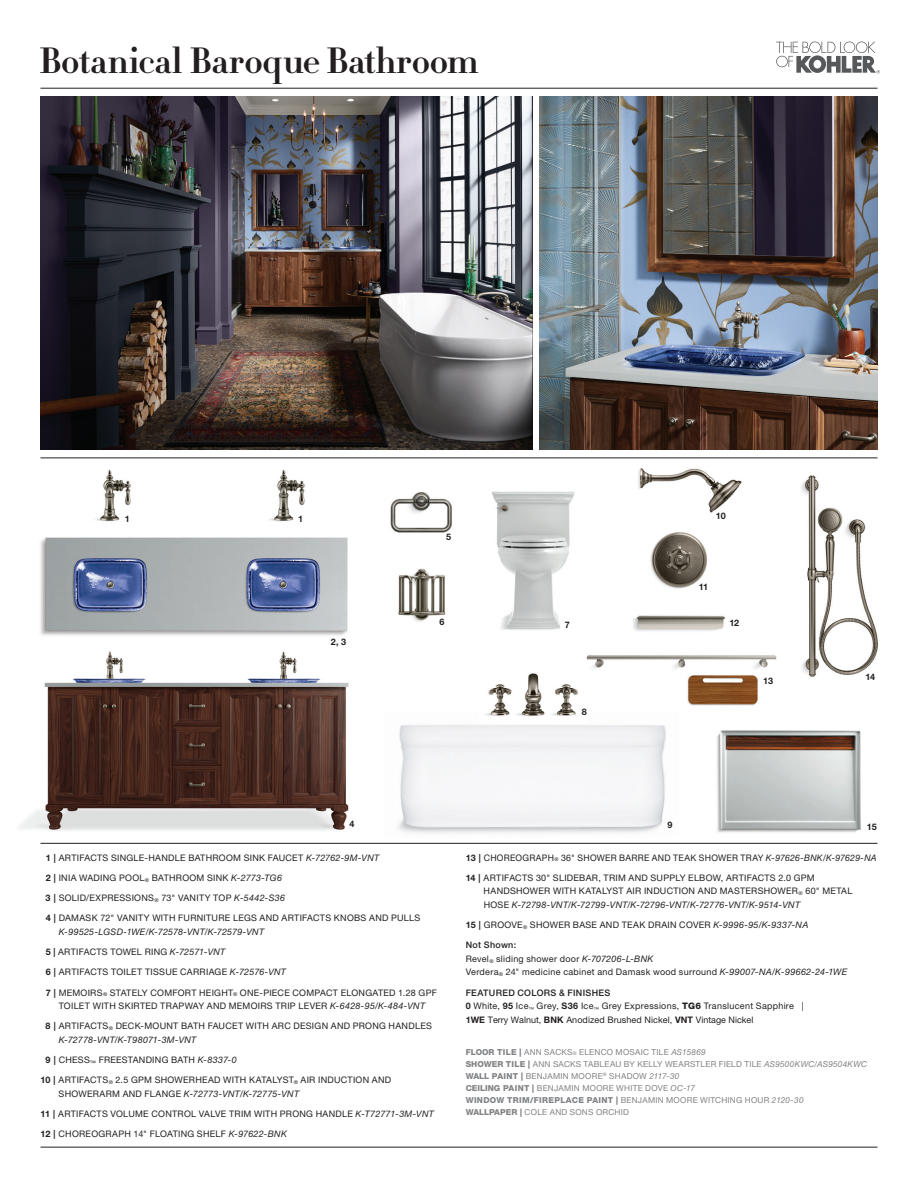
<style>
.page{position:relative;width:918px;height:1188px;background:#fff}
.page>*{position:absolute;margin:0;border:0;box-sizing:border-box;transform-origin:0 0}
.t1{font:700 36px "HTF Didot B06";letter-spacing:-.015em;color:#231f20}
.t2{font:9px/13.5px "Helvetica Neue LT Pro";letter-spacing:.03em;color:#231f20}
.t3{font:700 9px "Helvetica Neue LT Pro";letter-spacing:-.01em;color:#231f20}
.t4{font:8.25px/12px "Helvetica Neue LT Pro";letter-spacing:.03em;color:#808285}
.s1{font-weight:700}
.s2{font-style:italic}
.s3{font-weight:500}
.s4{font-weight:800}
.s5{font-size:4.8px}
</style>
<div class="page">
<img style="left:40px;top:97px;width:492px;height:353px">
<hr style="left:40px;top:88px;width:838px;height:1px;background:#231f20">
<hr style="left:40px;top:1147px;width:838px;height:1px;background:#231f20">
<hr style="left:40px;top:458px;width:838px;height:1px;background:#231f20">
<svg style="left:776px;top:42px;width:104px;height:32px"></svg>
<img style="left:539px;top:96px;width:339px;height:354px">
<img style="left:399px;top:725px;width:181px;height:70px">
<img style="left:580px;top:725px;width:86px;height:108px">
<img style="left:398px;top:795px;width:182px;height:38px">
<img style="left:717px;top:730px;width:144px;height:103px">
<img style="left:633px;top:615px;width:93px;height:16px">
<img style="left:492px;top:491px;width:83px;height:139px">
<hr style="left:40px;top:843px;width:837px;height:1px;background:#231f20">
<hr style="left:150px;top:441px;width:183px;height:1px;background:#231f20">
<svg style="left:129px;top:426px;width:14px;height:13px"></svg>
<img style="left:485px;top:673px;width:93px;height:43px">
<img style="left:638px;top:468px;width:104px;height:45px">
<img style="left:801px;top:475px;width:77px;height:202px">
<img style="left:577px;top:655px;width:200px;height:24px">
<img style="left:680px;top:671px;width:84px;height:35px">
<img style="left:650px;top:532px;width:58px;height:57px">
<img style="left:390px;top:492px;width:62px;height:41px">
<img style="left:95px;top:469px;width:36px;height:53px">
<img style="left:40px;top:537px;width:308px;height:99px">
<svg style="left:183px;top:561px;width:3px;height:6px"></svg>
<img style="left:19px;top:651px;width:330px;height:180px">
<img style="left:269px;top:469px;width:36px;height:53px">
<img style="left:398px;top:568px;width:48px;height:53px">
<h1 class="t1" style="left:39px;top:33px;width:441px">Botanical Baroque Bathroom</h1>
<p class="t3" style="left:125px;top:513px;width:7px">1</p>
<p class="t3" style="left:298px;top:513px;width:7px">1</p>
<p class="t3" style="left:331px;top:636px;width:17px">2, 3</p>
<p class="t3" style="left:446px;top:532px;width:7px">5</p>
<p class="t3" style="left:440px;top:616px;width:7px">6</p>
<p class="t3" style="left:565px;top:619px;width:7px">7</p>
<p class="t3" style="left:582px;top:706px;width:7px">8</p>
<p class="t3" style="left:716px;top:510px;width:11px">10</p>
<p class="t3" style="left:699px;top:581px;width:11px">11</p>
<p class="t3" style="left:729px;top:617px;width:11px">12</p>
<p class="t3" style="left:763px;top:675px;width:11px">13</p>
<p class="t3" style="left:350px;top:819px;width:7px">4</p>
<p class="t3" style="left:668px;top:819px;width:7px">9</p>
<p class="t3" style="left:865px;top:671px;width:11px">14</p>
<p class="t3" style="left:867px;top:821px;width:11px">15</p>
<p class="t2" style="left:46px;top:850px;width:335px"><span class="s1">1 |</span> ARTIFACTS SINGLE-HANDLE BATHROOM SINK FAUCET <span class="s2">K-72762-9M-VNT</span></p>
<p class="t2" style="left:46px;top:871px;width:238px"><span class="s1">2 |</span> INIA WADING POOL<sub>®</sub> BATHROOM SINK <span class="s2">K-2773-TG6</span></p>
<p class="t2" style="left:46px;top:891px;width:241px"><span class="s1">3 |</span> SOLID/EXPRESSIONS<sub>®</sub> 73" VANITY TOP <span class="s2">K-5442-S36</span></p>
<p class="t2" style="left:59px;top:911px;width:363px;text-indent:-13px"><span class="s1">4 |</span> DAMASK 72" VANITY WITH FURNITURE LEGS AND ARTIFACTS KNOBS AND PULLS<br><span class="s2">K-99525-LGSD-1WE/K-72578-VNT/K-72579-VNT</span></p>
<p class="t2" style="left:46px;top:945px;width:181px"><span class="s1">5 |</span> ARTIFACTS TOWEL RING <span class="s2">K-72571-VNT</span></p>
<p class="t2" style="left:46px;top:965px;width:242px"><span class="s1">6 |</span> ARTIFACTS TOILET TISSUE CARRIAGE <span class="s2">K-72576-VNT</span></p>
<p class="t2" style="left:46px;top:985px;width:393px;text-align:center"><span class="s1">7 |</span> MEMOIRS<sub>®</sub> STATELY COMFORT HEIGHT<sub>®</sub> ONE-PIECE COMPACT ELONGATED 1.28 GPF<br>TOILET WITH SKIRTED TRAPWAY AND MEMOIRS TRIP LEVER <span class="s2">K-6428-95/K-484-VNT</span></p>
<p class="t2" style="left:59px;top:1019px;width:375px;text-indent:-13px"><span class="s1">8 |</span> ARTIFACTS<sub>®</sub> DECK-MOUNT BATH FAUCET WITH ARC DESIGN AND PRONG HANDLES<br><span class="s2">K-72778-VNT/K-T98071-3M-VNT</span></p>
<p class="t2" style="left:46px;top:1053px;width:193px"><span class="s1">9 |</span> CHESS<sub>™</sub> FREESTANDING BATH <span class="s2">K-8337-0</span></p>
<p class="t2" style="left:59px;top:1073px;width:334px;text-indent:-18px"><span class="s1">10 |</span> ARTIFACTS<sub>®</sub> 2.5 GPM SHOWERHEAD WITH KATALYST<sub>®</sub> AIR INDUCTION AND<br>SHOWERARM AND FLANGE <span class="s2">K-72773-VNT/K-72775-VNT</span></p>
<p class="t2" style="left:40px;top:1107px;width:395px"><span class="s1">11 |</span> ARTIFACTS VOLUME CONTROL VALVE TRIM WITH PRONG HANDLE <span class="s2">K-T72771-3M-VNT</span></p>
<p class="t2" style="left:40px;top:1127px;width:248px"><span class="s1">12 |</span> CHOREOGRAPH 14" FLOATING SHELF <span class="s2">K-97622-BNK</span></p>
<p class="t2" style="left:466px;top:850px;width:413px"><span class="s1">13 |</span> CHOREOGRAPH<sub>®</sub> 36" SHOWER BARRE AND TEAK SHOWER TRAY <span class="s2">K-97626-BNK/K-97629-NA</span></p>
<p class="t2" style="left:484px;top:871px;width:370px;text-indent:-18px"><span class="s1">14 |</span> ARTIFACTS 30" SLIDEBAR, TRIM AND SUPPLY ELBOW, ARTIFACTS 2.0 GPM<br>HANDSHOWER WITH KATALYST AIR INDUCTION AND MASTERSHOWER<sub>®</sub> 60" METAL<br>HOSE <span class="s2">K-72798-VNT/K-72799-VNT/K-72796-VNT/K-72776-VNT/K-9514-VNT</span></p>
<p class="t2" style="left:466px;top:918px;width:344px"><span class="s1">15 |</span> GROOVE<sub>®</sub> SHOWER BASE AND TEAK DRAIN COVER <span class="s2">K-9996-95/K-9337-NA</span></p>
<p class="t2" style="left:466px;top:938px;width:383px"><span class="s3">Not Shown:<br></span>Revel<sub>®</sub> sliding shower door <span class="s2">K-707206-L-BNK<br></span>Verdera<sub>®</sub> 24" medicine cabinet and Damask wood surround <span class="s2">K-99007-NA/K-99662-24-1WE</span></p>
<p class="t2" style="left:466px;top:985px;width:340px"><span class="s3">FEATURED COLORS &amp; FINISHES<br></span><span class="s1">0</span> White, <span class="s1">95</span> Ice<sub>™</sub> Grey, <span class="s1">S36</span> Ice<sub>™</sub> Grey Expressions, <span class="s4">TG6</span> Translucent Sapphire |<br><span class="s1">1WE</span> Terry Walnut, <span class="s1">BNK</span> Anodized Brushed Nickel, <span class="s1">VNT</span> Vintage Nickel</p>
<p class="t4" style="left:466px;top:1046px;width:403px"><span class="s4">FLOOR TILE |</span> ANN SACKS<span class="s5">®</span> ELENCO MOSAIC TILE <span class="s2">AS15869<br></span><span class="s4">SHOWER TILE |</span> ANN SACKS TABLEAU BY KELLY WEARSTLER FIELD TILE <span class="s2">AS9500KWC/AS9504KWC </span><span class="s4">WALL PAINT |</span> BENJAMIN MOORE<sup>®</sup> SHADOW <span class="s2">2117-30<br></span><span class="s4">CEILING PAINT |</span> BENJAMIN MOORE WHITE DOVE <span class="s2">OC-17<br></span><span class="s4">WINDOW TRIM/FIREPLACE PAINT |</span> BENJAMIN MOORE WITCHING HOUR <span class="s2">2120-30<br></span><span class="s4">WALLPAPER |</span> COLE AND SONS ORCHID</p>
</div>
